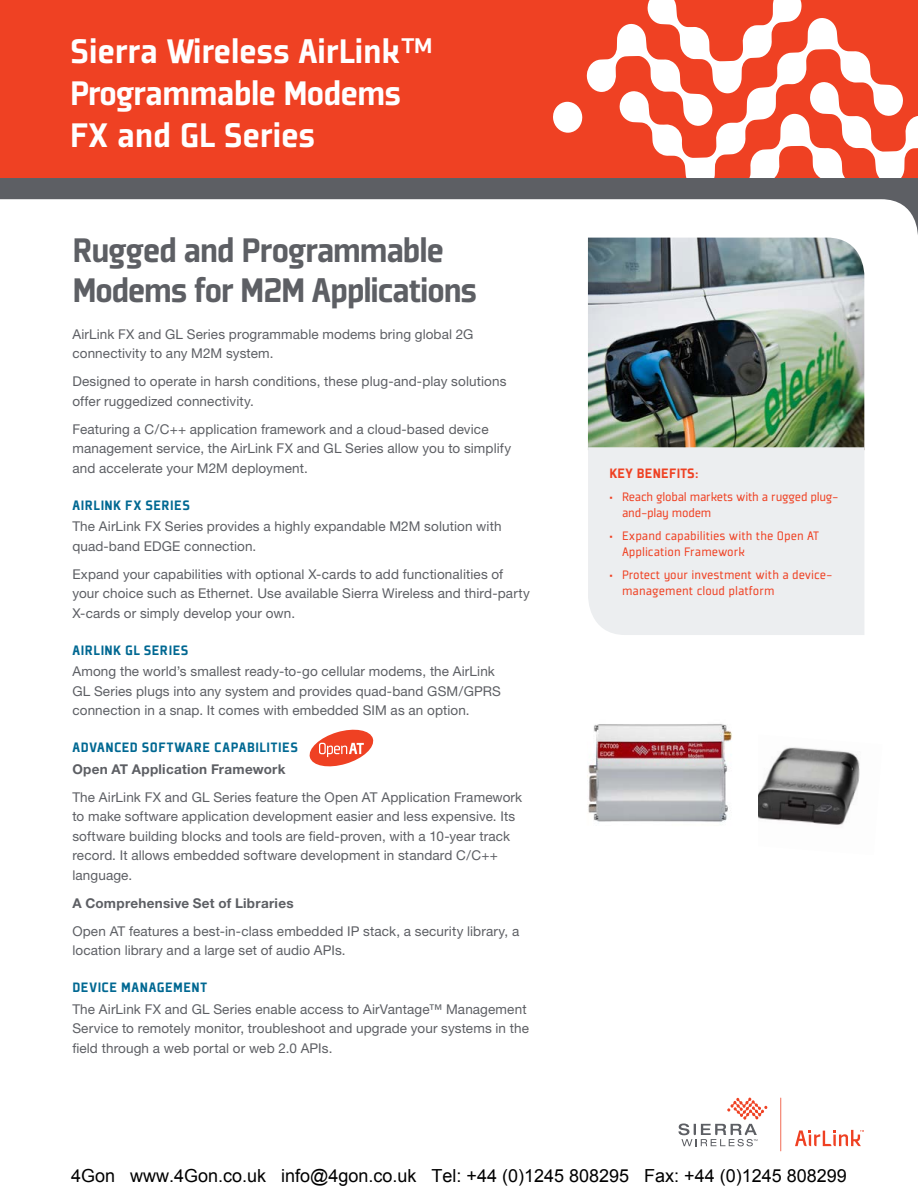
<style>
.page{position:relative;width:918px;height:1188px;background:#fff}
.page>*{position:absolute;margin:0;border:0;box-sizing:border-box;transform-origin:0 0}
.t1{font:900 37.5px/42px "Plexes Pro";letter-spacing:-.01em;color:#fff}
.t2{font:900 37.5px/39.8px "Plexes Pro";letter-spacing:-.045em;color:#5d5f64}
.t3{font:18px "Arial";color:#000}
.t4{font:900 15px "Plexes Pro";letter-spacing:.03em;color:#006892}
.t5{font:900 15px "Plexes Pro";letter-spacing:.015em;color:#ef4123}
.t6{font:13.5px/19.5px "Helvetica Neue";letter-spacing:.01em;color:#5d5f64}
.t7{font:13.5px/16.2px "Plexes Pro";color:#ef4123}
.t8{font:700 13.5px "Helvetica Neue LT Std";letter-spacing:.02em;color:#5d5f64}
.t9{font:13.5px/16.2px "Plexes Pro";letter-spacing:-.02em;color:#ef4123}
</style>
<div class="page">
<img style="left:758px;top:747px;width:102px;height:78px">
<img style="left:588px;top:238px;width:276px;height:209px">
<hr style="left:780px;top:1098px;width:1px;height:53px;background:#ef4123">
<svg style="left:678px;top:1098px;width:89px;height:48px"></svg>
<svg style="left:795px;top:1130px;width:69px;height:16px"></svg>
<img style="left:587px;top:724px;width:145px;height:98px">
<svg style="left:309px;top:729px;width:65px;height:38px"></svg>
<div style="left:0;top:0;width:918px;height:178px;background:#ef4123"></div>
<svg style="left:553px;top:0;width:365px;height:178px"></svg>
<svg style="left:0;top:178px;width:918px;height:57px"></svg>
<div style="left:588px;top:447px;width:276px;height:188px;background:#eceef0"></div>
<h1 class="t1" style="left:70px;top:29px;width:365px">Sierra Wireless AirLink™<br>Programmable Modems<br>FX and GL Series</h1>
<h1 class="t2" style="left:72px;top:230px;width:407px">Rugged and Programmable<br>Modems for M2M Applications</h1>
<p class="t6" style="left:72px;top:324px;width:403px">AirLink FX and GL Series programmable modems bring global 2G connectivity to any M2M system.</p>
<p class="t6" style="left:72px;top:371px;width:436px">Designed to operate in harsh conditions, these plug-and-play solutions offer ruggedized connectivity.</p>
<p class="t6" style="left:72px;top:419px;width:440px">Featuring a C/C++ application framework and a cloud-based device management service, the AirLink FX and GL Series allow you to simplify and accelerate your M2M deployment.</p>
<p class="t4" style="left:72px;top:497px;width:118px">AirLink FX Series</p>
<p class="t6" style="left:72px;top:516px;width:431px">The AirLink FX Series provides a highly expandable M2M solution with quad-band EDGE connection.</p>
<p class="t6" style="left:72px;top:564px;width:459px">Expand your capabilities with optional X-cards to add functionalities of your choice such as Ethernet. Use available Sierra Wireless and third-party<br>X-cards or simply develop your own.</p>
<p class="t4" style="left:72px;top:642px;width:116px">AirLink GL Series</p>
<p class="t6" style="left:72px;top:661px;width:430px">Among the world’s smallest ready-to-go cellular modems, the AirLink<br>GL Series plugs into any system and provides quad-band GSM/GPRS connection in a snap. It comes with embedded SIM as an option.</p>
<p class="t4" style="left:72px;top:739px;width:227px">ADVANCED SOFTWARE CAPABILITIES</p>
<p class="t8" style="left:72px;top:760px;width:215px">Open AT Application Framework</p>
<p class="t6" style="left:72px;top:787px;width:451px">The AirLink FX and GL Series feature the Open AT Application Framework to make software application development easier and less expensive. Its software building blocks and tools are field-proven, with a 10-year track record. It allows embedded software development in standard C/C++ language.</p>
<p class="t8" style="left:72px;top:894px;width:223px">A Comprehensive Set of Libraries</p>
<p class="t6" style="left:72px;top:921px;width:449px">Open AT features a best-in-class embedded IP stack, a security library, a location library and a large set of audio APIs.</p>
<p class="t4" style="left:72px;top:979px;width:134px">device management</p>
<p class="t6" style="left:72px;top:999px;width:458px">The AirLink FX and GL Series enable access to AirVantage™ Management<br>Service to remotely monitor, troubleshoot and upgrade your systems in the field through a web portal or web 2.0 APIs.</p>
<p class="t5" style="left:609px;top:465px;width:91px">Key Benefits:</p>
<p class="t9" style="left:622px;top:488px;width:218px;text-indent:-13px">• Reach global markets with a rugged plug&shy;and-play modem</p>
<p class="t7" style="left:622px;top:527px;width:199px;text-indent:-13px">• Expand capabilities with the Open AT<br>Application Framework</p>
<p class="t7" style="left:622px;top:566px;width:212px;text-indent:-13px">• Protect your investment with a device&shy;management cloud platform</p>
<h2 class="t3" style="left:71px;top:1164px;width:777px">4Gon www.4Gon.co.uk info@4gon.co.uk Tel: +44 (0)1245 808295 Fax: +44 (0)1245 808299</h2>
</div>
